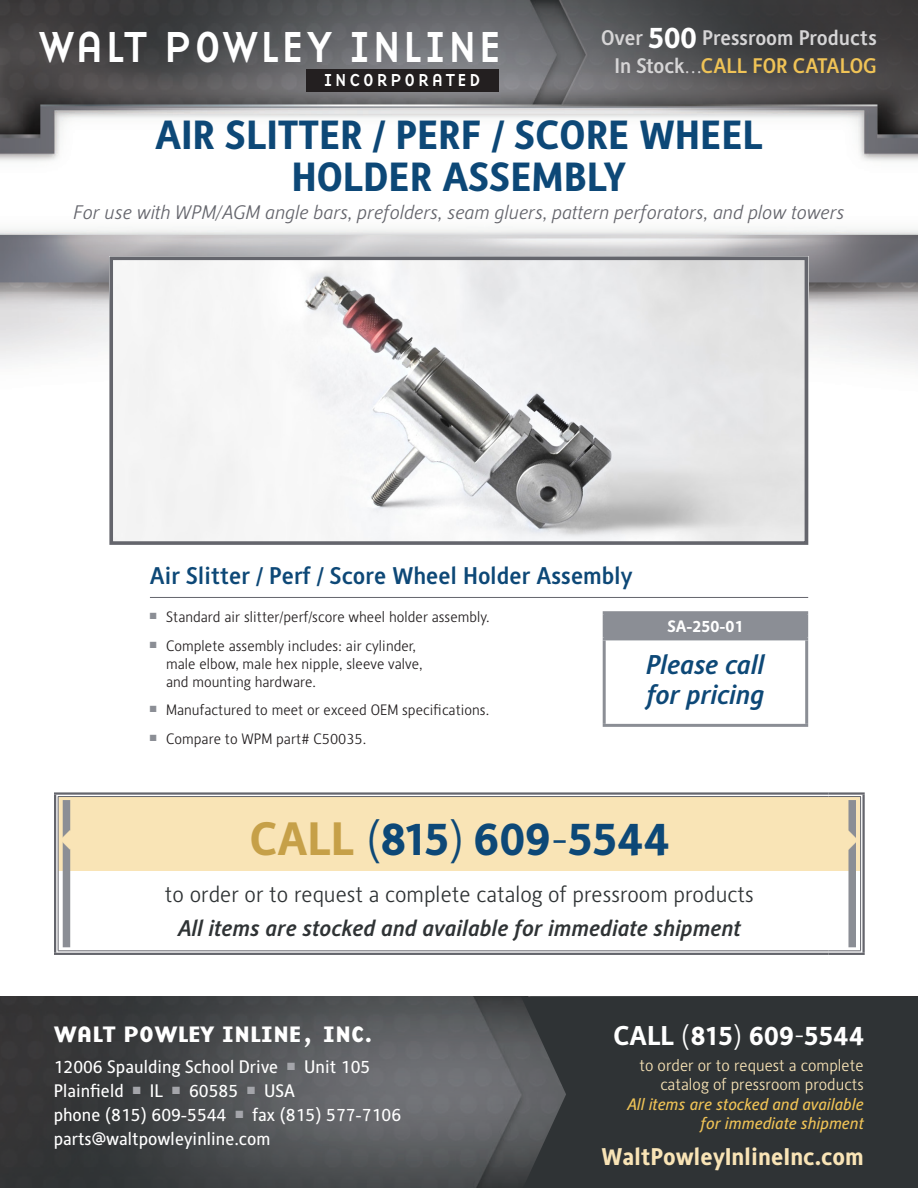
<style>
.page{position:relative;width:918px;height:1188px;background:#fff}
.page>*{position:absolute;margin:0;border:0;box-sizing:border-box;transform-origin:0 0}
.t1{font:700 46.5px "Alber";color:#0d4877}
.t2{font:45px "Base Nine";letter-spacing:.005em;color:#fff}
.t3{font:700 40.5px/42px "Alber";color:#0d4877;text-align:center}
.t4{font:italic 500 27px/29.4px "Alber";letter-spacing:-.005em;color:#0d4877}
.t5{font:700 27px "Alber";color:#fff}
.t6{font:500 24px "Alber";color:#0d4877}
.t7{font:700 24px "Alber";color:#f9e4b6}
.t8{font:700 23.25px "Base Nine";color:#fff}
.t9{font:300 22.5px "Alber";color:#2f3335}
.t10{font:italic 500 22.5px "Alber";color:#2f3335}
.t11{font:500 21px "Alber";letter-spacing:-.005em;color:#d6d5d6}
.t12{font:500 21px "Alber";letter-spacing:-.005em;color:#f0c356}
.t13{font:italic 300 19.5px "Alber";color:#64656c}
.t14{font:18px/24px "Alber";color:#fff}
.t15{font:18px "Base Nine";letter-spacing:.1em;color:#fff}
.t16{font:300 16.5px/19.5px "Alber";color:#f9e4b6;text-align:right}
.t17{font:italic 16.5px/19.5px "Alber";color:#f0c356;text-align:right}
.t18{font:700 16.5px "Alber";color:#fff}
.t19{font:300 15px/18px "Alber";color:#231f20}
.s1{font-weight:700;font-size:30px;color:#fff}
.s2{color:#d6d5d6}
.s3{font-weight:300;color:#d6d5d6}
.s4{color:#c6a048}
.s5{font-weight:300}
</style>
<div class="page">
<img style="left:0;top:997px;width:521px;height:191px">
<div style="left:521px;top:997px;width:397px;height:191px;background:#2f3335"></div>
<img style="left:0;top:0;width:918px;height:415px">
<div style="left:306px;top:69px;width:192px;height:22px;background:#231f20"></div>
<div style="left:59px;top:797px;width:802px;height:74px;background:#f9e4b6"></div>
<div style="left:860px;top:797px;width:5px;height:153px;background:#f0f0f1"></div>
<div style="left:829px;top:950px;width:36px;height:5px;background:#d1d1d3"></div>
<hr style="left:54px;top:797px;width:4px;height:153px;background:#ceced0">
<div style="left:54px;top:950px;width:36px;height:5px;background:#d1d1d3"></div>
<div style="left:90px;top:950px;width:739px;height:5px;background:#ceced0"></div>
<hr style="left:829px;top:792px;width:36px;height:3px;background:#64656c">
<hr style="left:829px;top:796px;width:32px;height:1px;background:#64656c">
<hr style="left:860px;top:797px;width:1px;height:153px;background:#64656c">
<hr style="left:862px;top:795px;width:3px;height:158px;background:#64656c">
<hr style="left:829px;top:950px;width:32px;height:1px;background:#64656c">
<hr style="left:829px;top:953px;width:36px;height:2px;background:#64656c">
<hr style="left:90px;top:792px;width:739px;height:3px;background:#64656c">
<hr style="left:90px;top:796px;width:739px;height:1px;background:#64656c">
<hr style="left:54px;top:792px;width:36px;height:3px;background:#64656c">
<hr style="left:58px;top:796px;width:32px;height:1px;background:#64656c">
<hr style="left:54px;top:795px;width:2px;height:158px;background:#64656c">
<hr style="left:58px;top:797px;width:1px;height:153px;background:#64656c">
<hr style="left:58px;top:950px;width:32px;height:1px;background:#64656c">
<hr style="left:54px;top:953px;width:36px;height:2px;background:#64656c">
<hr style="left:90px;top:950px;width:739px;height:1px;background:#64656c">
<hr style="left:90px;top:953px;width:739px;height:2px;background:#64656c">
<div style="left:63px;top:800px;width:7px;height:147px;background:#8b8e95"></div>
<div style="left:848px;top:800px;width:8px;height:147px;background:#8b8e95"></div>
<img style="left:109px;top:256px;width:699px;height:284px">
<div style="left:109px;top:257px;width:699px;height:288px;border:4px solid #64656c"></div>
<hr style="left:150px;top:597px;width:658px;height:1px;background:#64656c">
<div style="left:604px;top:613px;width:203px;height:26px;background:#8b8e95"></div>
<hr style="left:603px;top:611px;width:205px;height:3px;background:#8b8e95">
<hr style="left:603px;top:614px;width:3px;height:23px;background:#8b8e95">
<hr style="left:805px;top:614px;width:3px;height:23px;background:#8b8e95">
<hr style="left:603px;top:637px;width:205px;height:3px;background:#8b8e95">
<hr style="left:603px;top:640px;width:3px;height:84px;background:#8b8e95">
<hr style="left:805px;top:640px;width:3px;height:84px;background:#8b8e95">
<hr style="left:603px;top:724px;width:205px;height:3px;background:#8b8e95">
<svg style="left:62px;top:830px;width:9px;height:20px"></svg>
<svg style="left:848px;top:830px;width:1px;height:20px"></svg>
<h2 class="t2" style="left:39px;top:14px;width:465px">WALT POWLEY INLINE</h2>
<p class="t15" style="left:323px;top:67px;width:159px">INCORPORATED</p>
<h3 class="t11" style="left:601px;top:25px;width:277px">Over <span class="s1">500</span> Pressroom Products</h3>
<h3 class="t12" style="left:615px;top:53px;width:264px"><span class="s2">In Stock</span><span class="s3">…</span>CALL FOR CATALOG</h3>
<h3 class="t3" style="left:155px;top:113px;width:609px">AIR SLITTER / PERF / SCORE WHEEL<br>HOLDER ASSEMBLY</h3>
<h3 class="t13" style="left:73px;top:201px;width:773px">For use with WPM/AGM angle bars, prefolders, seam gluers, pattern perforators, and plow towers</h3>
<h3 class="t6" style="left:150px;top:560px;width:484px">Air Slitter / Perf / Score Wheel Holder Assembly</h3>
<p class="t19" style="left:150px;top:607px;width:341px"><sup>■</sup> Standard air slitter/perf/score wheel holder assembly.</p>
<p class="t19" style="left:166px;top:636px;width:258px;text-indent:-16px"><sup>■</sup> Complete assembly includes: air cylinder, male elbow, male hex nipple, sleeve valve, and mounting hardware.</p>
<p class="t19" style="left:150px;top:701px;width:341px"><sup>■</sup> Manufactured to meet or exceed OEM specifications.</p>
<p class="t19" style="left:150px;top:730px;width:218px"><sup>■</sup> Compare to WPM part# C50035.</p>
<p class="t18" style="left:667px;top:616px;width:78px">SA-250-01</p>
<h3 class="t4" style="left:646px;top:649px;width:120px">Please call for pricing</h3>
<h1 class="t1" style="left:250px;top:808px;width:421px"><span class="s4">CALL</span> <span class="s5">(</span>815<span class="s5">)</span> 609<span class="s5">-</span>5544</h1>
<h3 class="t9" style="left:165px;top:881px;width:590px">to order or to request a complete catalog of pressroom products</h3>
<h3 class="t10" style="left:178px;top:914px;width:565px">All items are stocked and available for immediate shipment</h3>
<h3 class="t8" style="left:54px;top:1016px;width:322px">WALT POWLEY INLINE, INC.</h3>
<p class="t14" style="left:54px;top:1054px;width:349px">12006 Spaulding School Drive <sup>■</sup> Unit 105<br>Plainfield <sup>■</sup> IL <sup>■</sup> 60585 <sup>■</sup> USA<br>phone (815) 609-5544 <sup>■</sup> fax (815) 577-7106 parts@waltpowleyinline.com</p>
<h3 class="t5" style="left:613px;top:1018px;width:252px">CALL <span class="s5">(</span>815<span class="s5">)</span> 609<span class="s5">-</span>5544</h3>
<p class="t16" style="left:639px;top:1055px;width:226px">to order or to request a complete catalog of pressroom products</p>
<p class="t17" style="left:627px;top:1094px;width:238px">All items are stocked and available for immediate shipment</p>
<h3 class="t7" style="left:601px;top:1141px;width:264px">WaltPowleyInlineInc.com</h3>
</div>
